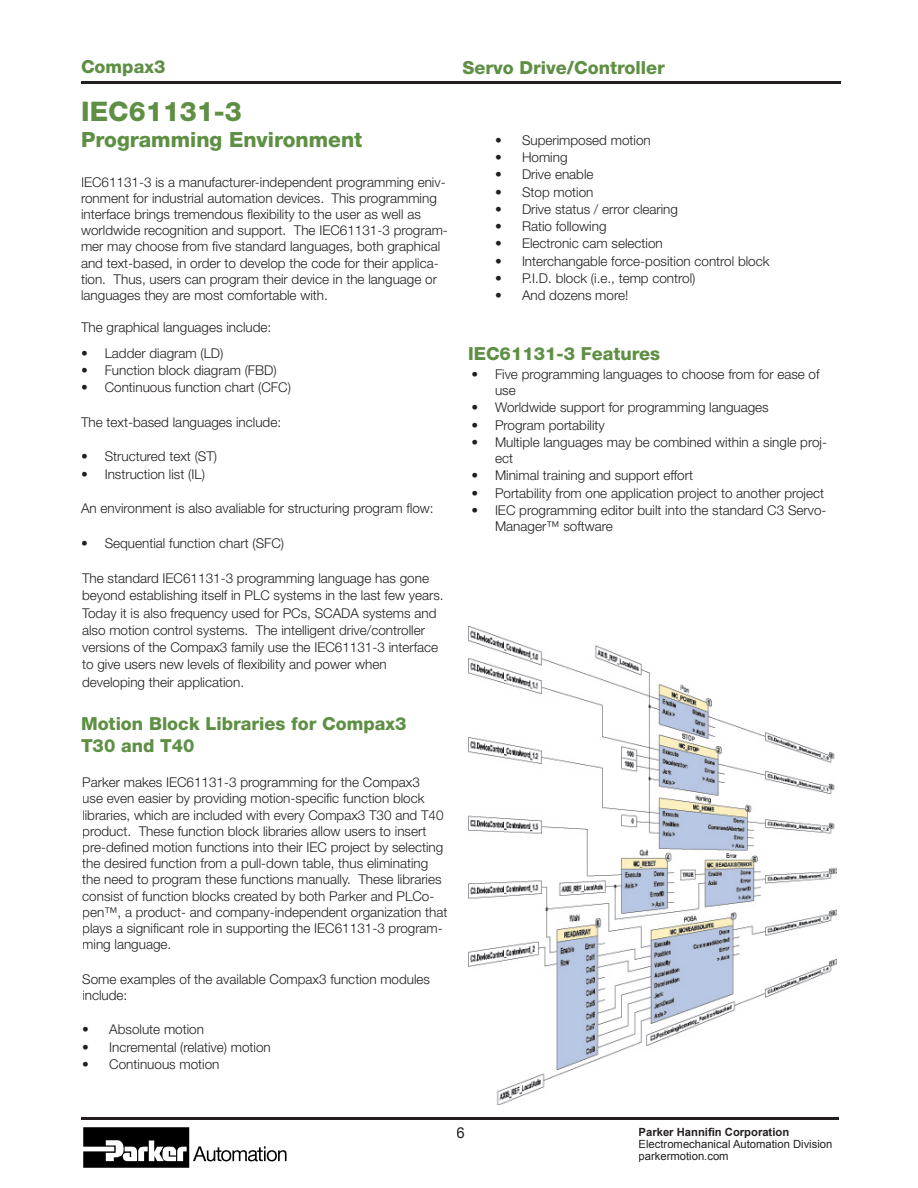
<style>
.page{position:relative;width:918px;height:1188px;background:#fff}
.page>*{position:absolute;margin:0;border:0;box-sizing:border-box;transform-origin:0 0}
.t1{font:800 27px "Helvetica Neue";color:#5e8f44}
.t2{font:800 21px "Helvetica Neue";color:#5e8f44}
.t3{font:800 18px/21.6px "Helvetica Neue";color:#5e8f44}
.t4{font:15px "Arial";color:#231f20}
.t5{font:300 13.5px/16.2px "Helvetica Neue";color:#231f20}
.t6{font:11.25px/12px "Arial";color:#231f20}
.t7{font:700 11.25px "Arial";color:#231f20}
</style>
<div class="page">
<hr style="left:81px;top:81px;width:759px;height:3px;background:#231f20">
<hr style="left:81px;top:1117px;width:758px;height:3px;background:#231f20">
<img style="left:83px;top:1127px;width:203px;height:41px">
<img style="left:468px;top:626px;width:369px;height:479px">
<h3 class="t3" style="left:81px;top:56px;width:86px">Compax3</h3>
<h3 class="t3" style="left:462px;top:57px;width:204px">Servo Drive/Controller</h3>
<h1 class="t1" style="left:81px;top:95px;width:162px">IEC61131-3</h1>
<h2 class="t2" style="left:81px;top:127px;width:283px">Programming Environment</h2>
<p class="t5" style="left:81px;top:173px;width:368px">IEC61131-3 is a manufacturer-independent programming eniv&shy;ronment for industrial automation devices. This programming interface brings tremendous flexibility to the user as well as worldwide recognition and support. The IEC61131-3 program&shy;mer may choose from five standard languages, both graphical and text-based, in order to develop the code for their applica&shy;tion. Thus, users can program their device in the language or languages they are most comfortable with.</p>
<p class="t5" style="left:81px;top:319px;width:192px">The graphical languages include:</p>
<p class="t5" style="left:81px;top:345px;width:144px">• Ladder diagram (LD)</p>
<p class="t5" style="left:81px;top:362px;width:197px">• Function block diagram (FBD)</p>
<p class="t5" style="left:81px;top:379px;width:211px">• Continuous function chart (CFC)</p>
<p class="t5" style="left:81px;top:414px;width:202px">The text-based languages include:</p>
<p class="t5" style="left:81px;top:448px;width:138px">• Structured text (ST)</p>
<p class="t5" style="left:81px;top:465px;width:125px">• Instruction list (IL)</p>
<p class="t5" style="left:81px;top:500px;width:354px">An environment is also avaliable for structuring program flow:</p>
<p class="t5" style="left:81px;top:534px;width:205px">• Sequential function chart (SFC)</p>
<p class="t5" style="left:82px;top:569px;width:363px;line-height:17.2px">The standard IEC61131-3 programming language has gone beyond establishing itself in PLC systems in the last few years.<br>Today it is also frequency used for PCs, SCADA systems and also motion control systems. The intelligent drive/controller versions of the Compax3 family use the IEC61131-3 interface to give users new levels of flexibility and power when developing their application.</p>
<h3 class="t3" style="left:81px;top:713px;width:327px">Motion Block Libraries for Compax3<br>T30 and T40</h3>
<p class="t5" style="left:82px;top:774px;width:367px">Parker makes IEC61131-3 programming for the Compax3<br>use even easier by providing motion-specific function block libraries, which are included with every Compax3 T30 and T40 product. These function block libraries allow users to insert pre-defined motion functions into their IEC project by selecting the desired function from a pull-down table, thus eliminating the need to program these functions manually. These libraries consist of function blocks created by both Parker and PLCo&shy;pen™, a product- and company-independent organization that plays a significant role in supporting the IEC61131-3 program&shy;ming language.</p>
<p class="t5" style="left:82px;top:971px;width:349px">Some examples of the available Compax3 function modules include:</p>
<p class="t5" style="left:82px;top:1021px;width:123px">• Absolute motion</p>
<p class="t5" style="left:82px;top:1039px;width:190px">• Incremental (relative) motion</p>
<p class="t5" style="left:82px;top:1056px;width:139px">• Continuous motion</p>
<p class="t5" style="left:495px;top:132px;width:157px">• Superimposed motion</p>
<p class="t5" style="left:495px;top:149px;width:74px">• Homing</p>
<p class="t5" style="left:495px;top:166px;width:100px">• Drive enable</p>
<p class="t5" style="left:495px;top:183px;width:100px">• Stop motion</p>
<p class="t5" style="left:495px;top:201px;width:185px">• Drive status / error clearing</p>
<p class="t5" style="left:495px;top:218px;width:113px">• Ratio following</p>
<p class="t5" style="left:495px;top:235px;width:169px">• Electronic cam selection</p>
<p class="t5" style="left:495px;top:252px;width:276px">• Interchangable force-position control block</p>
<p class="t5" style="left:495px;top:270px;width:202px">• P.I.D. block (i.e., temp control)</p>
<p class="t5" style="left:495px;top:287px;width:135px">• And dozens more!</p>
<h3 class="t3" style="left:468px;top:342px;width:194px">IEC61131-3 Features</h3>
<p class="t5" style="left:495px;top:366px;width:326px;text-indent:-24px">• Five programming languages to choose from for ease of use</p>
<p class="t5" style="left:471px;top:399px;width:299px">• Worldwide support for programming languages</p>
<p class="t5" style="left:471px;top:417px;width:135px">• Program portability</p>
<p class="t5" style="left:495px;top:434px;width:334px;text-indent:-24px">• Multiple languages may be combined within a single proj&shy;ect</p>
<p class="t5" style="left:471px;top:467px;width:223px">• Minimal training and support effort</p>
<p class="t5" style="left:471px;top:484px;width:354px">• Portability from one application project to another project</p>
<p class="t5" style="left:495px;top:502px;width:333px;text-indent:-24px">• IEC programming editor built into the standard C3 Servo-<br>Manager™ software</p>
<p class="t4" style="left:456px;top:1125px;width:10px">6</p>
<p class="t7" style="left:639px;top:1125px;width:152px">Parker Hannifin Corporation</p>
<p class="t6" style="left:639px;top:1138px;width:195px">Electromechanical Automation Division parkermotion.com</p>
</div>
